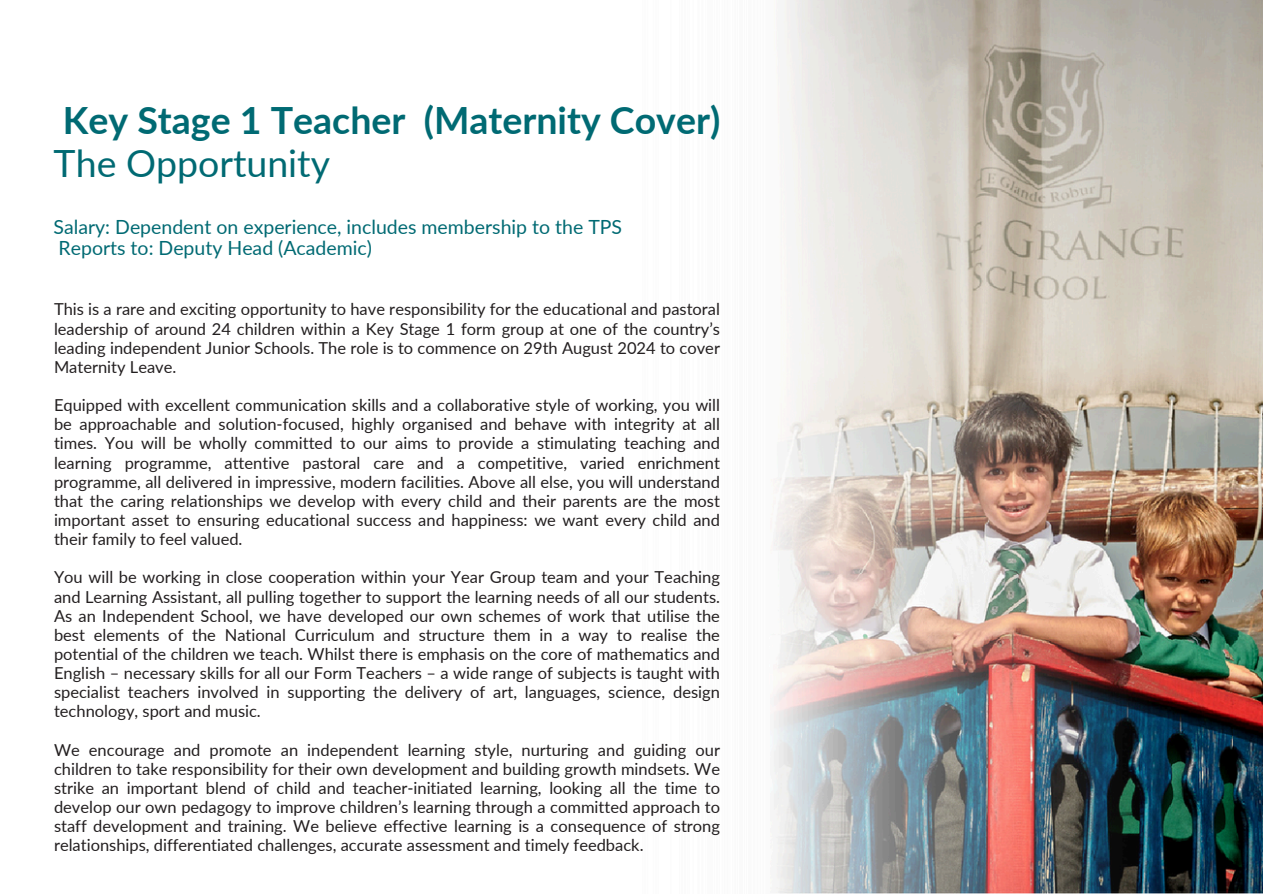
<style>
.page{position:relative;width:1263px;height:894px;background:#fff}
.page>*{position:absolute;margin:0;border:0;box-sizing:border-box;transform-origin:0 0}
.t1{font:700 37.5px/42.8px "Lato";color:#006a73}
.t2{font:19.5px/21.3px "Lato";color:#006a73}
.t3{font:16.5px/19.2px "Lato";color:#231f20;text-align:justify}
.s1{font-weight:400}
</style>
<div class="page">
<img style="left:773px;top:0;width:490px;height:893px">
<p class="t1" style="left:54px;top:98px;width:668px">Key Stage 1 Teacher (Maternity Cover)<br><span class="s1">The Opportunity</span></p>
<p class="t2" style="left:54px;top:215px;width:570px">Salary: Dependent on experience, includes membership to the TPS<br>Reports to: Deputy Head (Academic)</p>
<h1 class="t3" style="left:54px;top:299px;width:667px">This is a rare and exciting opportunity to have responsibility for the educational and pastoral leadership of around 24 children within a Key Stage 1 form group at one of the country’s leading independent Junior Schools. The role is to commence on 29th August 2024 to cover Maternity Leave.</h1>
<h2 class="t3" style="left:54px;top:395px;width:667px">Equipped with excellent communication skills and a collaborative style of working, you will be approachable and solution-focused, highly organised and behave with integrity at all times. You will be wholly committed to our aims to provide a stimulating teaching and learning programme, attentive pastoral care and a competitive, varied enrichment programme, all delivered in impressive, modern facilities. Above all else, you will understand that the caring relationships we develop with every child and their parents are the most important asset to ensuring educational success and happiness: we want every child and their family to feel valued.</h2>
<p class="t3" style="left:54px;top:567px;width:667px">You will be working in close cooperation within your Year Group team and your Teaching and Learning Assistant, all pulling together to support the learning needs of all our students.<br>As an Independent School, we have developed our own schemes of work that utilise the best elements of the National Curriculum and structure them in a way to realise the potential of the children we teach. Whilst there is emphasis on the core of mathematics and English – necessary skills for all our Form Teachers – a wide range of subjects is taught with specialist teachers involved in supporting the delivery of art, languages, science, design technology, sport and music.</p>
<p class="t3" style="left:54px;top:739px;width:667px">We encourage and promote an independent learning style, nurturing and guiding our children to take responsibility for their own development and building growth mindsets. We strike an important blend of child and teacher-initiated learning, looking all the time to develop our own pedagogy to improve children’s learning through a committed approach to staff development and training. We believe effective learning is a consequence of strong relationships, differentiated challenges, accurate assessment and timely feedback.</p>
</div>
